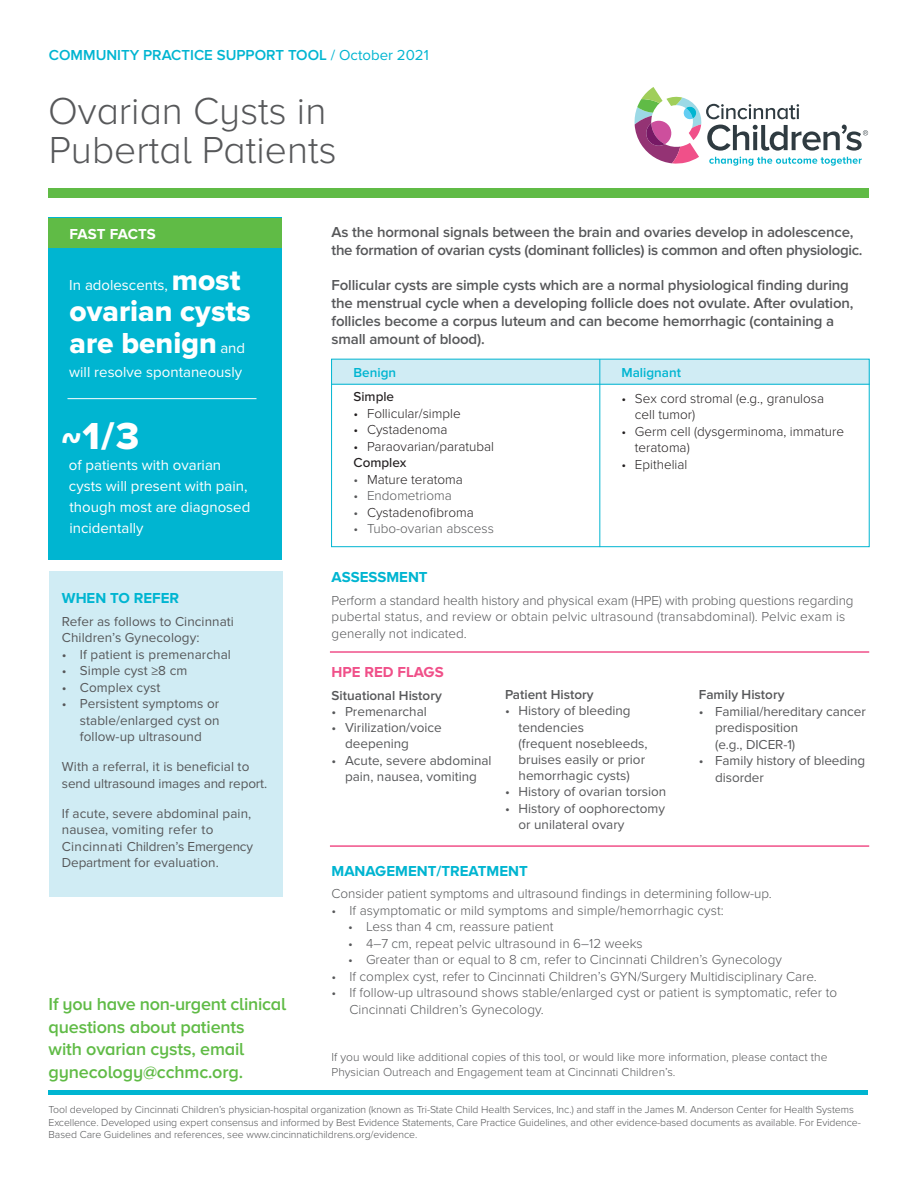
<style>
.page{position:relative;width:918px;height:1188px;background:#fff}
.page>*{position:absolute;margin:0;border:0;box-sizing:border-box;transform-origin:0 0}
.t1{font:300 39px "Proxima Nova A";color:#57585a}
.t2{font:39px "Proxima Nova Extrabld";color:#fff}
.t3{font:30px/31.5px "Proxima Nova Extrabld";color:#fff}
.t4{font:600 18px/22.5px "Proxima Nova A";letter-spacing:-.01em;color:#60bb46}
.t5{font:600 15px/18px "Proxima Nova";letter-spacing:-.01em;color:#57585a}
.t6{font:15px/21px "Proxima Nova";color:#fff}
.t7{font:700 15px "Proxima Nova A";color:#00b5d1}
.t8{font:600 15px "Proxima Nova A";color:#00b5d1}
.t9{font:700 15px "Proxima Nova A";color:#f05089}
.t10{font:700 15px "Proxima Nova A";letter-spacing:.005em;color:#fff}
.t11{font:300 13.5px/16.5px "Proxima Nova";color:#57585a}
.t12{font:13.5px/16.5px "Proxima Nova";color:#57585a}
.t13{font:300 13.5px/16.5px "Proxima Nova";color:#231f20}
.t14{font:600 13.5px "Proxima Nova";color:#57585a}
.t15{font:600 13.5px "Proxima Nova";color:#00b5d1}
.t16{font:500 13.5px "Proxima Nova";color:#231f20}
.t17{font:300 12px/15px "Proxima Nova";color:#57585a}
.t18{font:300 10.5px/12.6px "Proxima Nova";letter-spacing:-.005em;color:#57585a}
.s1{font-weight:400}
.s2{font-family:"Proxima Nova Extrabld";font-size:30px}
.s3{font-family:"Proxima Nova";font-size:15px}
.s4{color:#57585a}
</style>
<div class="page">
<div style="left:332px;top:359px;width:538px;height:26px;background:#d0ecf4"></div>
<div style="left:49px;top:218px;width:233px;height:342px;background:#00b5d1"></div>
<svg style="left:635px;top:87px;width:233px;height:79px"></svg>
<div style="left:49px;top:189px;width:820px;height:9px;background:#60bb46"></div>
<div style="left:49px;top:218px;width:233px;height:29px;background:#60bb46"></div>
<hr style="left:330px;top:651px;width:539px;height:2px;background:#f05089">
<hr style="left:330px;top:845px;width:539px;height:2px;background:#f05089">
<hr style="left:49px;top:1091px;width:819px;height:4px;background:#00b5d1">
<hr style="left:68px;top:398px;width:188px;height:1px;background:#fff">
<div style="left:49px;top:571px;width:234px;height:325px;background:#d0ecf4"></div>
<div style="left:331px;top:359px;width:539px;height:188px;border:1px solid #00b5d1"></div>
<hr style="left:599px;top:359px;width:1px;height:188px;background:#00b5d1">
<hr style="left:332px;top:384px;width:538px;height:1px;background:#00b5d1">
<p class="t8" style="left:49px;top:46px;width:381px">COMMUNITY PRACTICE SUPPORT TOOL <span class="s1">/ October 2021</span></p>
<p class="t1" style="left:48px;top:88px;width:280px">Ovarian Cysts in</p>
<p class="t1" style="left:49px;top:127px;width:290px">Pubertal Patients</p>
<p class="t10" style="left:70px;top:225px;width:88px">FAST FACTS</p>
<p class="t6" style="left:69px;top:275px;width:173px">In adolescents, <span class="s2">most</span></p>
<p class="t3" style="left:70px;top:297px;width:183px">ovarian cysts are benign <span class="s3">and</span></p>
<p class="t6" style="left:69px;top:362px;width:174px">will resolve spontaneously</p>
<p class="t2" style="left:61px;top:413px;width:79px">~1/3</p>
<p class="t6" style="left:69px;top:455px;width:183px">of patients with ovarian cysts will present with pain, though most are diagnosed incidentally</p>
<p class="t7" style="left:62px;top:589px;width:119px">WHEN TO REFER</p>
<p class="t12" style="left:62px;top:613px;width:174px">Refer as follows to Cincinnati</p>
<p class="t12" style="left:62px;top:630px;width:139px">Children’s Gynecology:</p>
<p class="t12" style="left:62px;top:646px;width:170px">• If patient is premenarchal</p>
<p class="t12" style="left:62px;top:663px;width:127px">• Simple cyst ≥8 cm</p>
<p class="t12" style="left:62px;top:679px;width:100px">• Complex cyst</p>
<p class="t12" style="left:62px;top:696px;width:159px">• Persistent symptoms or</p>
<p class="t12" style="left:80px;top:712px;width:141px">stable/enlarged cyst on</p>
<p class="t12" style="left:80px;top:729px;width:123px">follow-up ultrasound</p>
<p class="t12" style="left:62px;top:759px;width:207px">With a referral, it is beneficial to send ultrasound images and report.</p>
<p class="t12" style="left:62px;top:805px;width:191px">If acute, severe abdominal pain, nausea, vomiting refer to</p>
<p class="t12" style="left:62px;top:838px;width:193px">Cincinnati Children’s Emergency<br>Department for evaluation.</p>
<p class="t4" style="left:49px;top:994px;width:239px">If you have non-urgent clinical questions about patients<br>with ovarian cysts, email gynecology@cchmc.org.</p>
<p class="t5" style="left:332px;top:224px;width:533px">As the hormonal signals between the brain and ovaries develop in adolescence, the formation of ovarian cysts (dominant follicles) is common and often physiologic.</p>
<p class="t5" style="left:332px;top:276px;width:523px">Follicular cysts are simple cysts which are a normal physiological finding during the menstrual cycle when a developing follicle does not ovulate. After ovulation, follicles become a corpus luteum and can become hemorrhagic (containing a small amount of blood).</p>
<p class="t15" style="left:354px;top:365px;width:44px">Benign</p>
<p class="t16" style="left:354px;top:389px;width:42px">Simple</p>
<p class="t13" style="left:354px;top:405px;width:109px">• Follicular/simple</p>
<p class="t13" style="left:354px;top:422px;width:96px">• Cystadenoma</p>
<p class="t13" style="left:354px;top:438px;width:142px">• Paraovarian/paratubal</p>
<p class="t16" style="left:354px;top:455px;width:55px">Complex</p>
<p class="t13" style="left:354px;top:471px;width:111px"><span class="s4">•</span> Mature teratoma</p>
<p class="t11" style="left:354px;top:488px;width:100px">• Endometrioma</p>
<p class="t13" style="left:354px;top:504px;width:122px"><span class="s4">•</span> Cystadenofibroma</p>
<p class="t11" style="left:354px;top:521px;width:142px">• Tubo-ovarian abscess</p>
<p class="t15" style="left:621px;top:365px;width:61px">Malignant</p>
<p class="t13" style="left:635px;top:390px;width:191px;text-indent:-14px">• Sex cord stromal (e.g., granulosa cell tumor)</p>
<p class="t13" style="left:635px;top:423px;width:211px;text-indent:-14px">• Germ cell (dysgerminoma, immature teratoma)</p>
<p class="t13" style="left:621px;top:456px;width:68px">• Epithelial</p>
<p class="t7" style="left:332px;top:568px;width:98px">ASSESSMENT</p>
<p class="t11" style="left:332px;top:592px;width:524px">Perform a standard health history and physical exam (HPE) with probing questions regarding pubertal status, and review or obtain pelvic ultrasound (transabdominal). Pelvic exam is generally not indicated.</p>
<p class="t9" style="left:332px;top:664px;width:114px">HPE RED FLAGS</p>
<p class="t14" style="left:332px;top:687px;width:112px">Situational History</p>
<p class="t12" style="left:332px;top:704px;width:97px">• Premenarchal</p>
<p class="t12" style="left:332px;top:720px;width:112px">• Virilization/voice</p>
<p class="t12" style="left:345px;top:736px;width:65px">deepening</p>
<p class="t12" style="left:332px;top:752px;width:162px;text-align:center">• Acute, severe abdominal pain, nausea, vomiting</p>
<p class="t14" style="left:505px;top:687px;width:90px">Patient History</p>
<p class="t12" style="left:505px;top:703px;width:127px">• History of bleeding</p>
<p class="t12" style="left:519px;top:719px;width:67px">tendencies</p>
<p class="t12" style="left:519px;top:736px;width:131px">(frequent nosebleeds,</p>
<p class="t12" style="left:519px;top:752px;width:128px">bruises easily or prior</p>
<p class="t12" style="left:519px;top:768px;width:113px">hemorrhagic cysts)</p>
<p class="t12" style="left:505px;top:784px;width:163px">• History of ovarian torsion</p>
<p class="t12" style="left:505px;top:800px;width:162px">• History of oophorectomy</p>
<p class="t12" style="left:519px;top:817px;width:107px">or unilateral ovary</p>
<p class="t14" style="left:699px;top:687px;width:87px">Family History</p>
<p class="t12" style="left:715px;top:703px;width:152px;text-indent:-16px">• Familial/hereditary cancer predisposition</p>
<p class="t12" style="left:715px;top:736px;width:82px">(e.g., DICER-1)</p>
<p class="t12" style="left:715px;top:753px;width:151px;text-indent:-16px">• Family history of bleeding disorder</p>
<p class="t7" style="left:332px;top:862px;width:198px">MANAGEMENT/TREATMENT</p>
<p class="t11" style="left:332px;top:886px;width:442px">Consider patient symptoms and ultrasound findings in determining follow-up.</p>
<p class="t11" style="left:332px;top:902px;width:394px">• If asymptomatic or mild symptoms and simple/hemorrhagic cyst:</p>
<p class="t11" style="left:348px;top:919px;width:207px">• Less than 4 cm, reassure patient</p>
<p class="t11" style="left:348px;top:935px;width:296px">• 4–7 cm, repeat pelvic ultrasound in 6–12 weeks</p>
<p class="t11" style="left:348px;top:952px;width:435px">• Greater than or equal to 8 cm, refer to Cincinnati Children’s Gynecology</p>
<p class="t11" style="left:332px;top:968px;width:487px">• If complex cyst, refer to Cincinnati Children’s GYN/Surgery Multidisciplinary Care.</p>
<p class="t11" style="left:350px;top:985px;width:489px;text-indent:-18px">• If follow-up ultrasound shows stable/enlarged cyst or patient is symptomatic, refer to<br>Cincinnati Children’s Gynecology.</p>
<p class="t17" style="left:332px;top:1050px;width:497px">If you would like additional copies of this tool, or would like more information, please contact the<br>Physician Outreach and Engagement team at Cincinnati Children’s.</p>
<p class="t18" style="left:49px;top:1104px;width:814px">Tool developed by Cincinnati Children’s physician-hospital organization (known as Tri-State Child Health Services, Inc.) and staff in the James M. Anderson Center for Health Systems<br>Excellence. Developed using expert consensus and informed by Best Evidence Statements, Care Practice Guidelines, and other evidence-based documents as available. For Evidence-</p>
<p class="t18" style="left:49px;top:1129px;width:370px">Based Care Guidelines and references, see www.cincinnatichildrens.org/evidence.</p>
</div>
